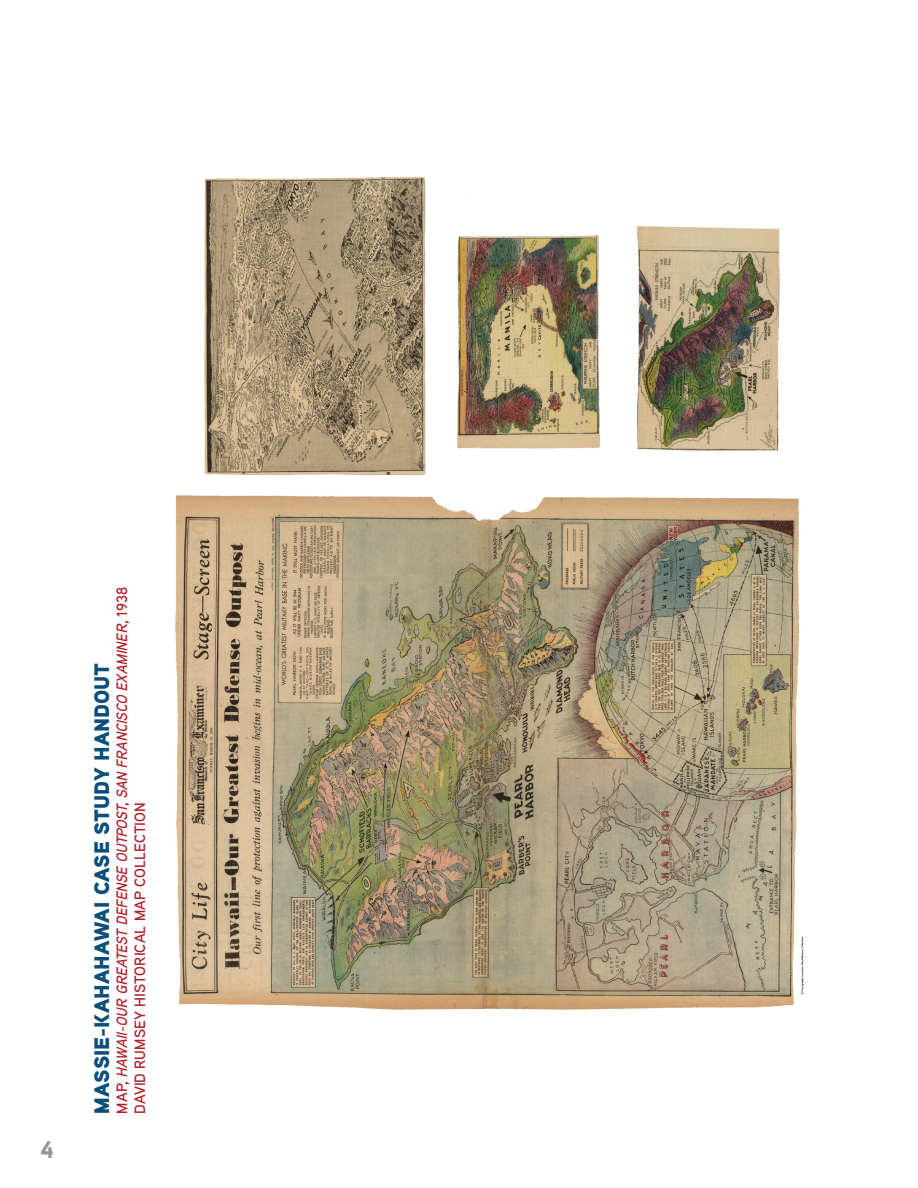
<style>
.page{position:relative;width:918px;height:1188px;background:#fff}
.page>*{position:absolute;margin:0;border:0;box-sizing:border-box;transform-origin:0 0}
.t1{font:900 24px "Aaux Next";color:#939598}
.H1-blue{font:900 21px "Aaux Next";color:#0a4e79}
.H1-blue-2{font:italic 600 15px/18px "Aaux Next";letter-spacing:-.02em;color:#b11f28}
.s1{font-style:normal}
</style>
<div class="page">
<img style="left:175px;top:177px;width:629px;height:833px">
<h1 class="t1" style="left:41px;top:1133px;width:15px">4</h1>
<p class="H1-blue-2" style="left:113px;top:1114px;width:528px;rotate:-90deg"><span class="s1">MAP,</span> HAWAII-OUR GREATEST DEFENSE OUTPOST<span class="s1">,</span> SAN FRANCISCO EXAMINER<span class="s1">, 1938<br>DAVID RUMSEY HISTORICAL MAP COLLECTION</span></p>
<p class="H1-blue" style="left:87px;top:1114px;width:453px;rotate:-90deg">MASSIE-KAHAHAWAI CASE STUDY HANDOUT</p>
</div>
